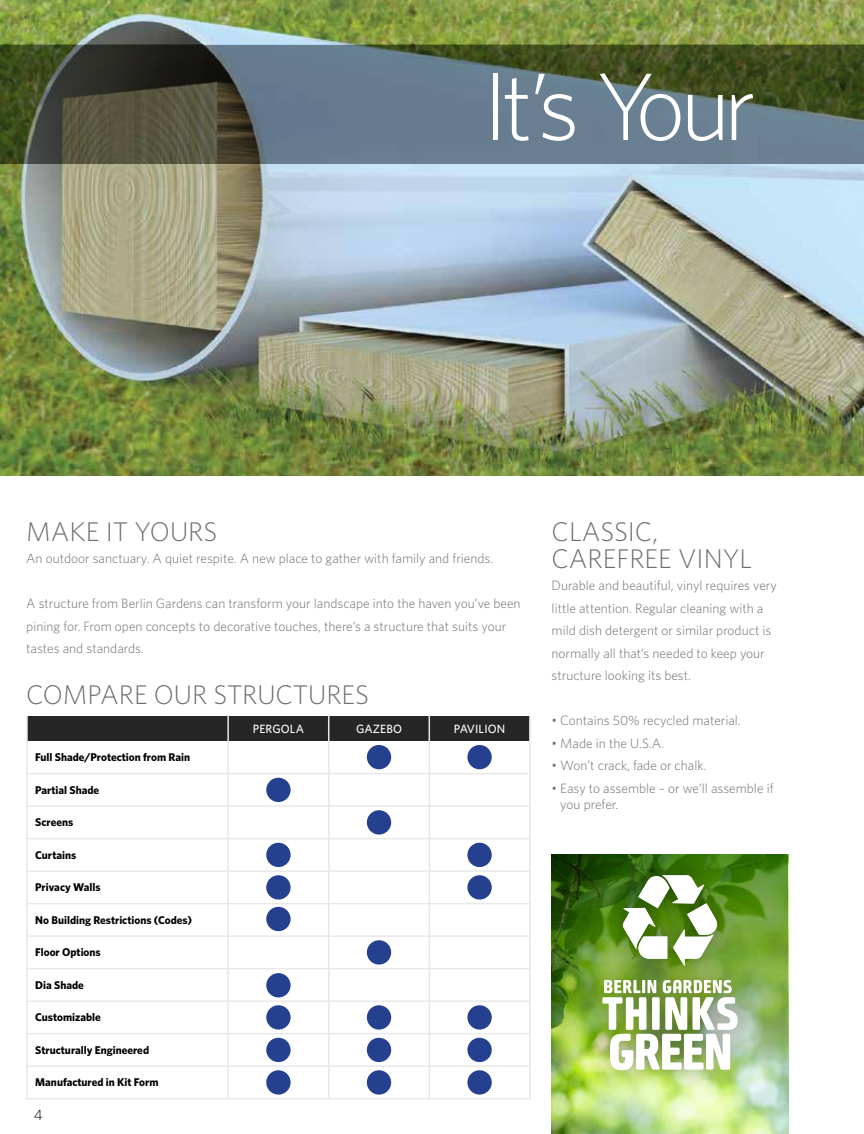
<style>
.page{position:relative;width:864px;height:1134px;background:#fff}
.page>*{position:absolute;margin:0;border:0;box-sizing:border-box;transform-origin:0 0}
.t1{font:300 96px "Whitney";letter-spacing:-.07em;color:#fff}
.t2{font:300 27px/27px "Whitney";color:#6d6e71}
.t3{font:300 15px "Whitney";color:#000}
.t4{font:300 13.5px/22.5px "Whitney";color:#6d6e71}
.t5{font:500 12px "Whitney";letter-spacing:.01em;color:#fff}
.t6{font:700 11.25px "Whitney";color:#000}
</style>
<div class="page">
<img style="left:552px;top:1062px;width:236px;height:72px">
<img style="left:0;top:0;width:864px;height:475px">
<div style="left:27px;top:716px;width:201px;height:25px;background:#262626"></div>
<div style="left:228px;top:716px;width:101px;height:25px;background:#262626"></div>
<div style="left:329px;top:716px;width:100px;height:25px;background:#262626"></div>
<div style="left:429px;top:716px;width:101px;height:25px;background:#262626"></div>
<hr style="left:26px;top:773px;width:504px;height:1px;background:#e9e9e9">
<hr style="left:26px;top:1033px;width:504px;height:1px;background:#e9e9e9">
<hr style="left:26px;top:1065px;width:504px;height:2px;background:#e9e9e9">
<hr style="left:26px;top:1098px;width:504px;height:1px;background:#e9e9e9">
<hr style="left:26px;top:805px;width:504px;height:2px;background:#e9e9e9">
<hr style="left:26px;top:838px;width:504px;height:1px;background:#e9e9e9">
<hr style="left:26px;top:870px;width:504px;height:2px;background:#e9e9e9">
<hr style="left:26px;top:903px;width:504px;height:1px;background:#e9e9e9">
<hr style="left:26px;top:935px;width:504px;height:2px;background:#e9e9e9">
<hr style="left:26px;top:968px;width:504px;height:1px;background:#e9e9e9">
<hr style="left:26px;top:1000px;width:504px;height:2px;background:#e9e9e9">
<hr style="left:227px;top:716px;width:2px;height:382px;background:#e6e7e8">
<hr style="left:26px;top:716px;width:2px;height:383px;background:#e6e7e8">
<hr style="left:328px;top:716px;width:1px;height:382px;background:#e6e7e8">
<hr style="left:429px;top:716px;width:1px;height:382px;background:#e6e7e8">
<hr style="left:529px;top:716px;width:2px;height:383px;background:#e6e7e8">
<div style="left:266px;top:778px;width:25px;height:24px;background:#25408f;border-radius:50%"></div>
<div style="left:266px;top:843px;width:25px;height:24px;background:#25408f;border-radius:50%"></div>
<div style="left:266px;top:875px;width:25px;height:25px;background:#25408f;border-radius:50%"></div>
<div style="left:266px;top:907px;width:25px;height:24px;background:#25408f;border-radius:50%"></div>
<div style="left:266px;top:973px;width:25px;height:24px;background:#25408f;border-radius:50%"></div>
<div style="left:266px;top:1005px;width:25px;height:25px;background:#25408f;border-radius:50%"></div>
<div style="left:266px;top:1038px;width:25px;height:24px;background:#25408f;border-radius:50%"></div>
<div style="left:367px;top:1038px;width:24px;height:24px;background:#25408f;border-radius:50%"></div>
<div style="left:367px;top:1005px;width:24px;height:25px;background:#25408f;border-radius:50%"></div>
<div style="left:367px;top:940px;width:24px;height:25px;background:#25408f;border-radius:50%"></div>
<div style="left:367px;top:810px;width:24px;height:25px;background:#25408f;border-radius:50%"></div>
<div style="left:367px;top:745px;width:24px;height:24px;background:#25408f;border-radius:50%"></div>
<div style="left:467px;top:745px;width:25px;height:24px;background:#25408f;border-radius:50%"></div>
<div style="left:467px;top:843px;width:25px;height:24px;background:#25408f;border-radius:50%"></div>
<div style="left:467px;top:875px;width:25px;height:25px;background:#25408f;border-radius:50%"></div>
<div style="left:467px;top:1005px;width:25px;height:25px;background:#25408f;border-radius:50%"></div>
<div style="left:467px;top:1038px;width:25px;height:24px;background:#25408f;border-radius:50%"></div>
<div style="left:467px;top:1070px;width:25px;height:25px;background:#25408f;border-radius:50%"></div>
<div style="left:266px;top:1070px;width:25px;height:25px;background:#25408f;border-radius:50%"></div>
<div style="left:367px;top:1070px;width:24px;height:25px;background:#25408f;border-radius:50%"></div>
<svg style="left:0;top:45px;width:864px;height:118px;background:#56645f"></svg>
<svg style="left:552px;top:855px;width:236px;height:207px;background:#5b892a"></svg>
<div style="left:602px;top:853px;width:136px;height:131px;background:#000;opacity:.38"></div>
<svg style="left:623px;top:875px;width:94px;height:83px"></svg>
<div style="left:581px;top:958px;width:179px;height:134px;background:#000;opacity:.38"></div>
<svg style="left:602px;top:980px;width:136px;height:90px"></svg>
<h1 class="t1" style="left:483px;top:51px;width:274px">It’s Your</h1>
<h2 class="t2" style="left:26px;top:518px;width:193px">MAKE IT YOURS</h2>
<p class="t4" style="left:26px;top:547px;width:469px">An outdoor sanctuary. A quiet respite. A new place to gather with family and friends.</p>
<p class="t4" style="left:26px;top:592px;width:496px">A structure from Berlin Gardens can transform your landscape into the haven you’ve been pining for. From open concepts to decorative touches, there’s a structure that suits your tastes and standards.</p>
<h2 class="t2" style="left:26px;top:681px;width:344px">COMPARE OUR STRUCTURES</h2>
<p class="t6" style="left:35px;top:750px;width:156px">Full Shade/Protection from Rain</p>
<p class="t6" style="left:35px;top:783px;width:66px">Partial Shade</p>
<p class="t6" style="left:35px;top:816px;width:40px">Screens</p>
<p class="t6" style="left:35px;top:848px;width:43px">Curtains</p>
<p class="t6" style="left:35px;top:881px;width:67px">Privacy Walls</p>
<p class="t6" style="left:35px;top:913px;width:158px">No Building Restrictions (Codes)</p>
<p class="t6" style="left:35px;top:946px;width:67px">Floor Options</p>
<p class="t6" style="left:35px;top:979px;width:50px">Dia Shade</p>
<p class="t6" style="left:35px;top:1011px;width:67px">Customizable</p>
<p class="t6" style="left:35px;top:1043px;width:115px">Structurally Engineered</p>
<p class="t6" style="left:35px;top:1076px;width:125px">Manufactured in Kit Form</p>
<p class="t3" style="left:34px;top:1106px;width:10px">4</p>
<p class="t5" style="left:253px;top:722px;width:53px">PERGOLA</p>
<p class="t5" style="left:356px;top:722px;width:47px">GAZEBO</p>
<p class="t5" style="left:454px;top:722px;width:53px">PAVILION</p>
<h2 class="t2" style="left:552px;top:518px;width:202px">CLASSIC,<br>CAREFREE VINYL</h2>
<p class="t4" style="left:552px;top:574px;width:227px">Durable and beautiful, vinyl requires very little attention. Regular cleaning with a mild dish detergent or similar product is normally all that’s needed to keep your structure looking its best.</p>
<p class="t4" style="left:552px;top:709px;width:191px">• Contains 50% recycled material.</p>
<p class="t4" style="left:552px;top:732px;width:114px">• Made in the U.S.A.</p>
<p class="t4" style="left:552px;top:754px;width:156px">• Won’t crack, fade or chalk.</p>
<p class="t4" style="left:560px;top:780px;width:215px;line-height:16.2px;text-indent:-9px">• Easy to assemble – or we’ll assemble if you prefer.</p>
</div>
